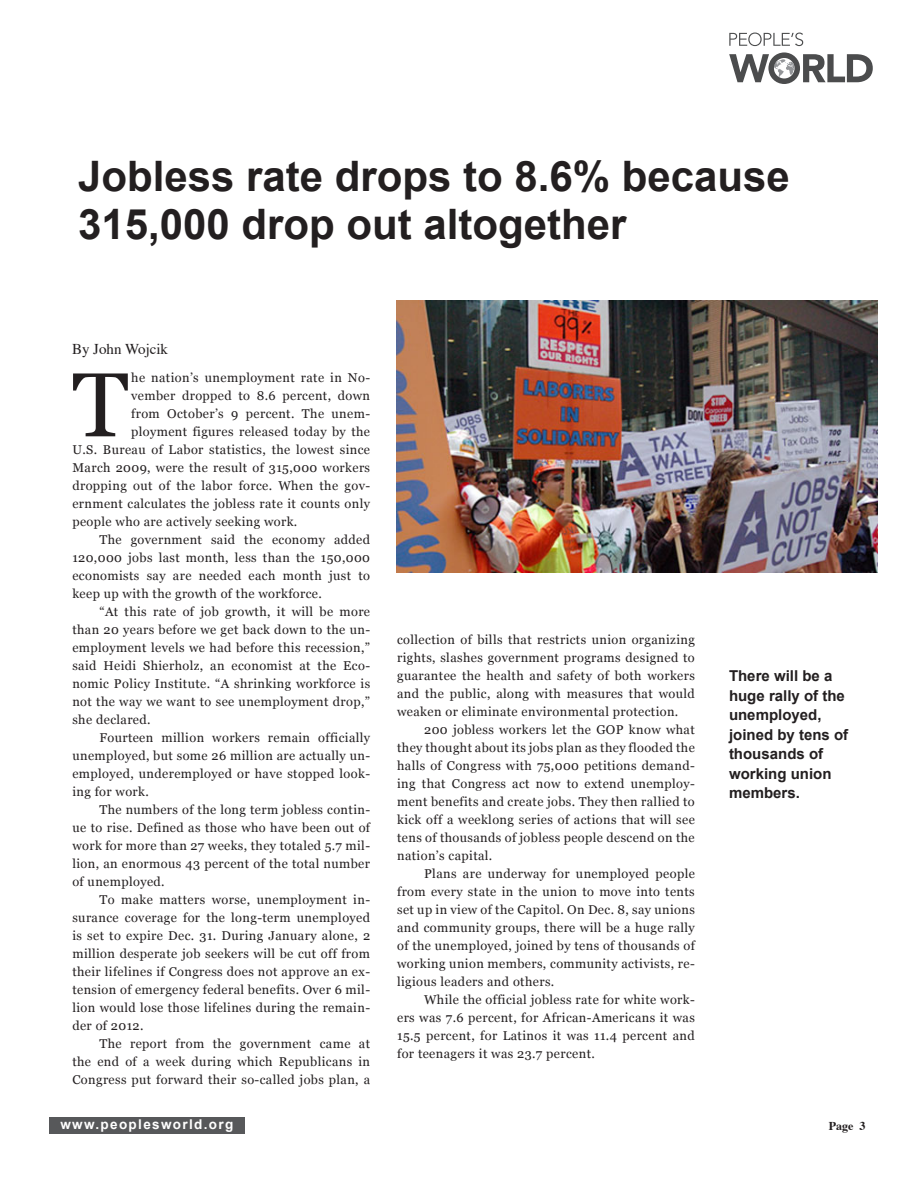
<style>
.page{position:relative;width:918px;height:1188px;background:#fff}
.page>*{position:absolute;margin:0;border:0;box-sizing:border-box;transform-origin:0 0}
.caps_paragraph{font:90.75px "Georgia";color:#231f20}
.title_arial-medium{font:700 42px/48px "Arial";color:#231f20}
.quote{font:700 15px/19.5px "Arial";color:#231f20}
.by_line{font:15px "Times";color:#231f20}
.t1{font:700 13.5px "Arial";letter-spacing:.1em;color:#fff}
.body-text{font:12.75px/18px "Georgia";letter-spacing:.03em;color:#231f20;text-align:justify}
.caps_paragraph-2{font:12.75px "Georgia";letter-spacing:.03em;color:#231f20}
.by_line-2{font:700 12px "Times";color:#231f20}
</style>
<div class="page">
<div style="left:49px;top:1118px;width:196px;height:16px;background:#57585a"></div>
<svg style="left:729px;top:33px;width:74px;height:13px"></svg>
<svg style="left:729px;top:52px;width:144px;height:32px"></svg>
<img style="left:396px;top:300px;width:481px;height:273px">
<p class="title_arial-medium" style="left:78px;top:153px;width:713px">Jobless rate drops to 8.6% because<br>315,000 drop out altogether</p>
<p class="by_line" style="left:72px;top:335px;width:98px">By John Wojcik</p>
<p class="caps_paragraph" style="left:72px;top:350px;width:58px">T</p>
<p class="caps_paragraph-2" style="left:131px;top:370px;width:240px">he nation’s unemployment rate in No-</p>
<p class="caps_paragraph-2" style="left:131px;top:388px;width:240px">vember dropped to 8.6 percent, down</p>
<p class="caps_paragraph-2" style="left:131px;top:406px;width:240px">from October’s 9 percent. The unem-</p>
<p class="caps_paragraph-2" style="left:131px;top:424px;width:240px">ployment figures released today by the</p>
<p class="caps_paragraph-2" style="left:72px;top:442px;width:299px">U.S. Bureau of Labor statistics, the lowest since</p>
<p class="caps_paragraph-2" style="left:72px;top:460px;width:299px">March 2009, were the result of 315,000 workers</p>
<p class="caps_paragraph-2" style="left:72px;top:478px;width:299px">dropping out of the labor force. When the gov-</p>
<p class="caps_paragraph-2" style="left:72px;top:496px;width:299px">ernment calculates the jobless rate it counts only</p>
<p class="caps_paragraph-2" style="left:72px;top:514px;width:226px">people who are actively seeking work.</p>
<p class="body-text" style="left:72px;top:531px;width:299px;text-indent:27px">The government said the economy added 120,000 jobs last month, less than the 150,000 economists say are needed each month just to keep up with the growth of the workforce.</p>
<p class="body-text" style="left:72px;top:603px;width:299px;text-indent:27px">“At this rate of job growth, it will be more than 20 years before we get back down to the un&shy;employment levels we had before this recession,” said Heidi Shierholz, an economist at the Eco&shy;nomic Policy Institute. “A shrinking workforce is not the way we want to see unemployment drop,” she declared.</p>
<p class="body-text" style="left:72px;top:729px;width:299px;text-indent:27px">Fourteen million workers remain officially unemployed, but some 26 million are actually un&shy;employed, underemployed or have stopped look&shy;ing for work.</p>
<p class="body-text" style="left:72px;top:801px;width:299px;text-indent:27px">The numbers of the long term jobless contin&shy;ue to rise. Defined as those who have been out of work for more than 27 weeks, they totaled 5.7 mil&shy;lion, an enormous 43 percent of the total number of unemployed.</p>
<p class="body-text" style="left:72px;top:891px;width:299px;text-indent:27px">To make matters worse, unemployment in&shy;surance coverage for the long-term unemployed is set to expire Dec. 31. During January alone, 2 million desperate job seekers will be cut off from their lifelines if Congress does not approve an ex&shy;tension of emergency federal benefits. Over 6 mil&shy;lion would lose those lifelines during the remain&shy;der of 2012.</p>
<p class="body-text" style="left:72px;top:1035px;width:299px;text-indent:27px">The report from the government came at the end of a week during which Republicans in Congress put forward their so-called jobs plan, a</p>
<p class="t1" style="left:60px;top:1116px;width:174px">www.peoplesworld.org</p>
<p class="body-text" style="left:397px;top:631px;width:299px">collection of bills that restricts union organizing rights, slashes government programs designed to guarantee the health and safety of both workers and the public, along with measures that would weaken or eliminate environmental protection.</p>
<p class="body-text" style="left:397px;top:721px;width:299px;text-indent:27px">200 jobless workers let the GOP know what they thought about its jobs plan as they flooded the halls of Congress with 75,000 petitions demand&shy;ing that Congress act now to extend unemploy&shy;ment benefits and create jobs. They then rallied to kick off a weeklong series of actions that will see tens of thousands of jobless people descend on the nation’s capital.</p>
<p class="body-text" style="left:397px;top:865px;width:299px;text-indent:27px">Plans are underway for unemployed people from every state in the union to move into tents set up in view of the Capitol. On Dec. 8, say unions and community groups, there will be a huge rally of the unemployed, joined by tens of thousands of working union members, community activists, re&shy;ligious leaders and others.</p>
<p class="body-text" style="left:397px;top:991px;width:299px;text-indent:27px">While the official jobless rate for white work&shy;ers was 7.6 percent, for African-Americans it was 15.5 percent, for Latinos it was 11.4 percent and for teenagers it was 23.7 percent.</p>
<p class="quote" style="left:729px;top:667px;width:117px">There will be a huge rally of the unemployed,</p>
<p class="quote" style="left:729px;top:725px;width:121px">joined by tens of</p>
<p class="quote" style="left:729px;top:745px;width:96px">thousands of</p>
<p class="quote" style="left:729px;top:764px;width:104px">working union</p>
<p class="quote" style="left:729px;top:784px;width:72px">members.</p>
<p class="by_line-2" style="left:829px;top:1114px;width:38px">Page 3</p>
</div>
